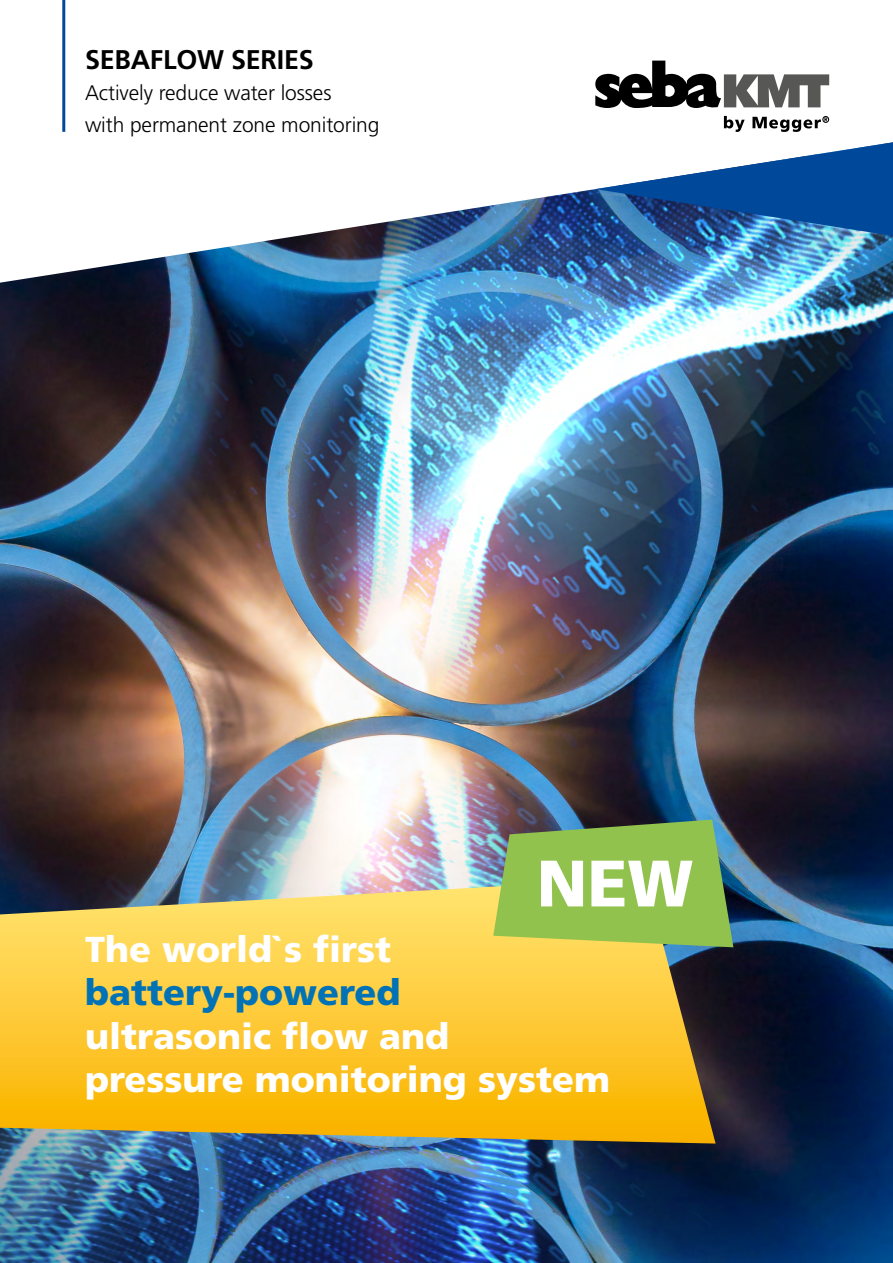
<style>
.page{position:relative;width:893px;height:1263px;background:#fff}
.page>*{position:absolute;margin:0;border:0;box-sizing:border-box;transform-origin:0 0}
.t1{font:900 65.55px "Frutiger LT Pro";color:#fff}
.t2{font:900 36px/43.2px "Frutiger LT Pro";color:#fff}
.t3{font:900 36px "Frutiger LT Pro";color:#0072b5}
.t4{font:700 27px "Frutiger LT Pro";letter-spacing:-.01em;color:#000}
.t5{font:300 21px/31.5px "Frutiger LT Pro";letter-spacing:-.005em;color:#000}
</style>
<div class="page">
<img style="left:0;top:189px;width:893px;height:1074px">
<svg style="left:595px;top:142px;width:298px;height:94px"></svg>
<svg style="left:595px;top:61px;width:234px;height:47px"></svg>
<svg style="left:724px;top:116px;width:21px;height:16px"></svg>
<svg style="left:752px;top:116px;width:77px;height:16px"></svg>
<hr style="left:62px;top:0;width:3px;height:132px;background:#00489a">
<svg style="left:0;top:878px;width:716px;height:265px;background:#e7bc3b"></svg>
<svg style="left:493px;top:819px;width:240px;height:128px;background:#8cb653"></svg>
<p class="t4" style="left:85px;top:43px;width:230px">SEBAFLOW SERIES</p>
<p class="t5" style="left:85px;top:77px;width:296px">Actively reduce water losses<br>with permanent zone monitoring</p>
<h1 class="t1" style="left:537px;top:844px;width:158px">NEW</h1>
<p class="t2" style="left:85px;top:928px;width:308px">The world`s first</p>
<p class="t3" style="left:85px;top:971px;width:317px">battery-powered</p>
<p class="t2" style="left:85px;top:1014px;width:526px">ultrasonic flow and pressure monitoring system</p>
</div>
